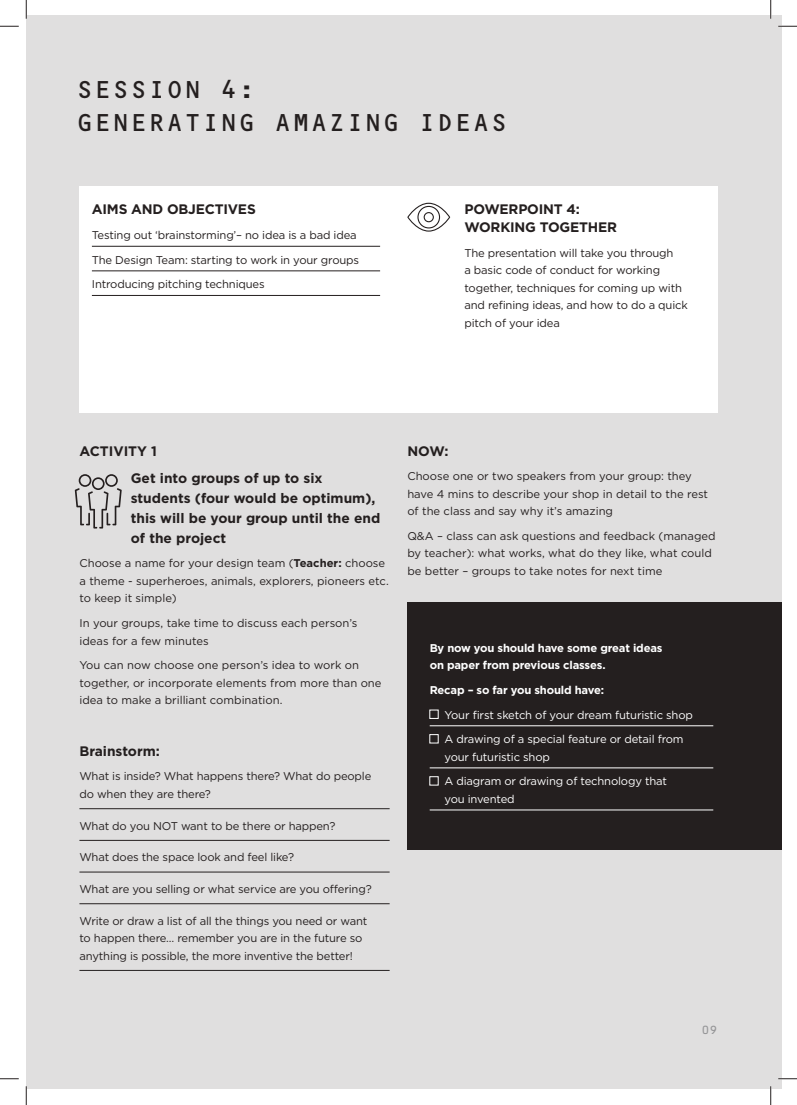
<style>
.page{position:relative;width:797px;height:1105px;background:#fff}
.page>*{position:absolute;margin:0;border:0;box-sizing:border-box;transform-origin:0 0}
.t1{font:25px/33.8px "OCRB Std";color:#241f1f}
.t2{font:700 13.75px/20px "Gotham";color:#241f1f}
.t3{font:11.25px/17.5px "Gotham";letter-spacing:-.015em;color:#241f1f}
.t4{font:11.25px/24.6px "Gotham";letter-spacing:-.015em;color:#fff}
.t5{font:700 11.25px/17.5px "Gotham";letter-spacing:-.015em;color:#fff}
.t6{font:11.25px "OCRB Std";color:#969698}
.s1{font-weight:700}
</style>
<div class="page">
<div style="left:26px;top:16px;width:755px;height:1073px;background:#e0dfdf"></div>
<hr style="left:79px;top:808px;width:310px;height:1px;background:#241f1f">
<hr style="left:79px;top:840px;width:310px;height:1px;background:#241f1f">
<hr style="left:79px;top:872px;width:310px;height:1px;background:#241f1f">
<hr style="left:79px;top:903px;width:310px;height:1px;background:#241f1f">
<hr style="left:79px;top:970px;width:310px;height:1px;background:#241f1f">
<div style="left:79px;top:186px;width:638px;height:226px;background:#fff"></div>
<hr style="left:92px;top:246px;width:288px;height:1px;background:#241f1f">
<hr style="left:92px;top:271px;width:288px;height:1px;background:#241f1f">
<hr style="left:92px;top:295px;width:288px;height:1px;background:#241f1f">
<svg style="left:407px;top:203px;width:43px;height:29px"></svg>
<svg style="left:75px;top:474px;width:47px;height:54px"></svg>
<div style="left:407px;top:603px;width:374px;height:247px;background:#241f1f"></div>
<hr style="left:429px;top:725px;width:284px;height:1px;background:#fff">
<hr style="left:429px;top:768px;width:284px;height:1px;background:#fff">
<hr style="left:429px;top:810px;width:284px;height:1px;background:#fff">
<div style="left:429px;top:734px;width:9px;height:9px;border:1px solid #fff"></div>
<svg style="left:0;top:25px;width:19px;height:2px"></svg>
<svg style="left:778px;top:25px;width:19px;height:2px"></svg>
<svg style="left:0;top:1078px;width:19px;height:1px"></svg>
<svg style="left:778px;top:1078px;width:19px;height:1px"></svg>
<svg style="left:25px;top:0;width:2px;height:19px"></svg>
<svg style="left:25px;top:1086px;width:2px;height:19px"></svg>
<svg style="left:770px;top:0;width:1px;height:19px"></svg>
<svg style="left:770px;top:1086px;width:1px;height:19px"></svg>
<h1 class="t1" style="left:76px;top:72px;width:434px">SESSION 4:<br>GENERATING AMAZING IDEAS</h1>
<p class="t2" style="left:92px;top:199px;width:165px">AIMS AND OBJECTIVES</p>
<p class="t3" style="left:92px;top:222px;width:269px;line-height:24.6px">Testing out ‘brainstorming’– no idea is a bad idea<br>The Design Team: starting to work in your groups<br>Introducing pitching techniques</p>
<p class="t2" style="left:464px;top:201px;width:154px;line-height:17.5px">POWERPOINT 4:<br>WORKING TOGETHER</p>
<p class="t3" style="left:464px;top:244px;width:225px">The presentation will take you through<br>a basic code of conduct for working together, techniques for coming up with and refining ideas, and how to do a quick pitch of your idea</p>
<p class="t2" style="left:131px;top:437px;width:193px;line-height:27.1px;text-indent:-51px">ACTIVITY 1<br>Get into groups of up to six</p>
<p class="t2" style="left:131px;top:488px;width:251px">students (four would be optimum), this will be your group until the end of the project</p>
<p class="t3" style="left:79px;top:554px;width:311px">Choose a name for your design team (<span class="s1">Teacher:</span> choose a theme - superheroes, animals, explorers, pioneers etc. to keep it simple)</p>
<p class="t3" style="left:79px;top:614px;width:279px">In your groups, take time to discuss each person’s ideas for a few minutes</p>
<p class="t3" style="left:79px;top:656px;width:303px">You can now choose one person’s idea to work on together, or incorporate elements from more than one idea to make a brilliant combination.</p>
<p class="t2" style="left:79px;top:741px;width:82px">Brainstorm:</p>
<p class="t3" style="left:79px;top:767px;width:293px">What is inside? What happens there? What do people do when they are there?</p>
<p class="t3" style="left:79px;top:817px;width:257px">What do you NOT want to be there or happen?</p>
<p class="t3" style="left:79px;top:848px;width:216px">What does the space look and feel like?</p>
<p class="t3" style="left:79px;top:880px;width:294px">What are you selling or what service are you offering?</p>
<p class="t3" style="left:79px;top:912px;width:289px">Write or draw a list of all the things you need or want to happen there… remember you are in the future so anything is possible, the more inventive the better!</p>
<p class="t2" style="left:407px;top:441px;width:43px">NOW:</p>
<p class="t3" style="left:407px;top:467px;width:302px">Choose one or two speakers from your group: they have 4 mins to describe your shop in detail to the rest of the class and say why it’s amazing</p>
<p class="t3" style="left:407px;top:527px;width:310px">Q&amp;A – class can ask questions and feedback (managed by teacher): what works, what do they like, what could be better – groups to take notes for next time</p>
<p class="t5" style="left:429px;top:639px;width:234px">By now you should have some great ideas on paper from previous classes.</p>
<p class="t5" style="left:429px;top:681px;width:176px">Recap – so far you should have:</p>
<p class="t4" style="left:444px;top:702px;width:250px">Your first sketch of your dream futuristic shop<br>A drawing of a special feature or detail from</p>
<p class="t4" style="left:444px;top:744px;width:224px">your futuristic shop<br>A diagram or drawing of technology that</p>
<p class="t4" style="left:444px;top:786px;width:72px">you invented</p>
<p class="t6" style="left:701px;top:1023px;width:18px">09</p>
</div>
